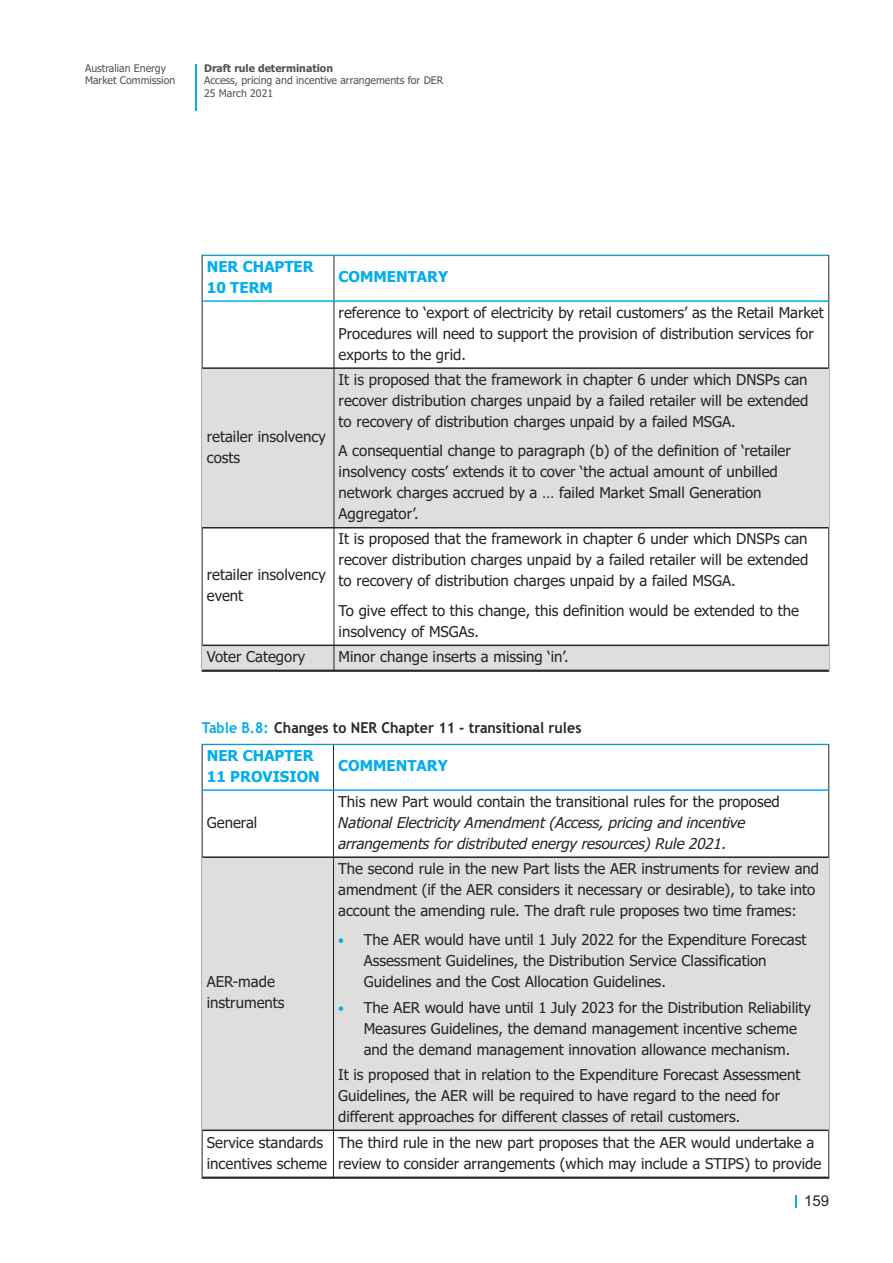
<style>
.page{position:relative;width:893px;height:1263px;background:#fff}
.page>*{position:absolute;margin:0;border:0;box-sizing:border-box;transform-origin:0 0}
.t1{font:15px/21px "Tahoma";color:#272526}
.t2{font:italic 15px/21px "Tahoma";color:#272526}
.t3{font:700 15px/21px "Tahoma";color:#00aded}
.t4{font:700 15px "Trebuchet MS";color:#272526;scale:.95 1}
.t5{font:15px "Arial";color:#272526}
.t6{font:10.5px/12.6px "Tahoma";color:#525152}
.t7{font:700 10.5px "Tahoma";color:#525152}
.s1{color:#00aded}
.s2{font-style:normal}
.s3{font-size:13.5px;color:#00aded}
</style>
<div class="page">
<div style="left:202px;top:368px;width:132px;height:160px;background:#dfdede"></div>
<div style="left:334px;top:368px;width:495px;height:160px;background:#dfdede"></div>
<div style="left:202px;top:645px;width:132px;height:26px;background:#dfdede"></div>
<div style="left:334px;top:645px;width:495px;height:26px;background:#dfdede"></div>
<hr style="left:334px;top:255px;width:1px;height:416px;background:#272526">
<hr style="left:202px;top:255px;width:627px;height:1px;background:#00aded">
<hr style="left:202px;top:300px;width:627px;height:2px;background:#00aded">
<hr style="left:202px;top:367px;width:627px;height:2px;background:#272526">
<hr style="left:202px;top:527px;width:627px;height:1px;background:#272526">
<hr style="left:202px;top:644px;width:627px;height:2px;background:#272526">
<hr style="left:202px;top:670px;width:627px;height:1px;background:#272526">
<div style="left:202px;top:857px;width:131px;height:273px;background:#dfdede"></div>
<div style="left:333px;top:857px;width:496px;height:273px;background:#dfdede"></div>
<hr style="left:333px;top:744px;width:1px;height:434px;background:#272526">
<hr style="left:202px;top:744px;width:627px;height:1px;background:#00aded">
<hr style="left:202px;top:789px;width:627px;height:2px;background:#00aded">
<hr style="left:202px;top:856px;width:627px;height:2px;background:#272526">
<hr style="left:202px;top:1129px;width:627px;height:2px;background:#272526">
<hr style="left:202px;top:1176px;width:627px;height:2px;background:#272526">
<hr style="left:196px;top:64px;width:1px;height:47px;background:#00aded">
<svg style="left:795px;top:1195px;width:1px;height:13px"></svg>
<p class="t6" style="left:85px;top:63px;width:92px">Australian Energy<br>Market Commission</p>
<p class="t7" style="left:204px;top:64px;width:130px">Draft rule determination</p>
<p class="t6" style="left:204px;top:75px;width:241px">Access, pricing and incentive arrangements for DER</p>
<p class="t6" style="left:204px;top:88px;width:71px">25 March 2021</p>
<p class="t3" style="left:207px;top:257px;width:108px">NER CHAPTER<br>10 TERM</p>
<p class="t3" style="left:339px;top:268px;width:111px">COMMENTARY</p>
<p class="t1" style="left:339px;top:303px;width:487px">reference to ‘export of electricity by retail customers’ as the Retail Market<br>Procedures will need to support the provision of distribution services for exports to the grid.</p>
<p class="t1" style="left:207px;top:427px;width:121px">retailer insolvency costs</p>
<p class="t1" style="left:207px;top:565px;width:121px">retailer insolvency event</p>
<p class="t1" style="left:339px;top:370px;width:471px;text-align:justify">It is proposed that the framework in chapter 6 under which DNSPs can recover distribution charges unpaid by a failed retailer will be extended to recovery of distribution charges unpaid by a failed MSGA.</p>
<p class="t1" style="left:339px;top:442px;width:454px">A consequential change to paragraph (b) of the definition of ‘retailer insolvency costs’ extends it to cover ‘the actual amount of unbilled network charges accrued by a … failed Market Small Generation Aggregator’.</p>
<p class="t1" style="left:339px;top:530px;width:471px;text-align:justify">It is proposed that the framework in chapter 6 under which DNSPs can recover distribution charges unpaid by a failed retailer will be extended to recovery of distribution charges unpaid by a failed MSGA.</p>
<p class="t1" style="left:339px;top:601px;width:462px">To give effect to this change, this definition would be extended to the insolvency of MSGAs.</p>
<p class="t1" style="left:207px;top:647px;width:100px">Voter Category</p>
<p class="t1" style="left:339px;top:647px;width:232px">Minor change inserts a missing ‘in’.</p>
<p class="t4" style="left:202px;top:722px;width:401px"><span class="s1">Table B.8:</span> Changes to NER Chapter 11 - transitional rules</p>
<p class="t3" style="left:207px;top:746px;width:115px">NER CHAPTER<br>11 PROVISION</p>
<p class="t3" style="left:338px;top:757px;width:111px">COMMENTARY</p>
<p class="t1" style="left:207px;top:813px;width:52px">General</p>
<p class="t2" style="left:338px;top:792px;width:443px"><span class="s2">This new Part would contain the transitional rules for the proposed<br></span>National Electricity Amendment (Access, pricing and incentive arrangements for distributed energy resources) Rule 2021.</p>
<p class="t1" style="left:207px;top:973px;width:79px">AER-made instruments</p>
<p class="t1" style="left:338px;top:859px;width:483px">The second rule in the new Part lists the AER instruments for review and amendment (if the AER considers it necessary or desirable), to take into account the amending rule. The draft rule proposes two time frames:</p>
<p class="t1" style="left:364px;top:931px;width:444px;text-indent:-26px"><span class="s3">•</span> The AER would have until 1 July 2022 for the Expenditure Forecast<br>Assessment Guidelines, the Distribution Service Classification<br>Guidelines and the Cost Allocation Guidelines.</p>
<p class="t1" style="left:364px;top:998px;width:449px;text-indent:-26px"><span class="s3">•</span> The AER would have until 1 July 2023 for the Distribution Reliability<br>Measures Guidelines, the demand management incentive scheme and the demand management innovation allowance mechanism.</p>
<p class="t1" style="left:338px;top:1065px;width:464px">It is proposed that in relation to the Expenditure Forecast Assessment<br>Guidelines, the AER will be required to have regard to the need for different approaches for different classes of retail customers.</p>
<p class="t1" style="left:207px;top:1133px;width:122px">Service standards incentives scheme</p>
<p class="t1" style="left:338px;top:1133px;width:485px">The third rule in the new part proposes that the AER would undertake a review to consider arrangements (which may include a STIPS) to provide</p>
<p class="t5" style="left:804px;top:1192px;width:27px">159</p>
</div>
